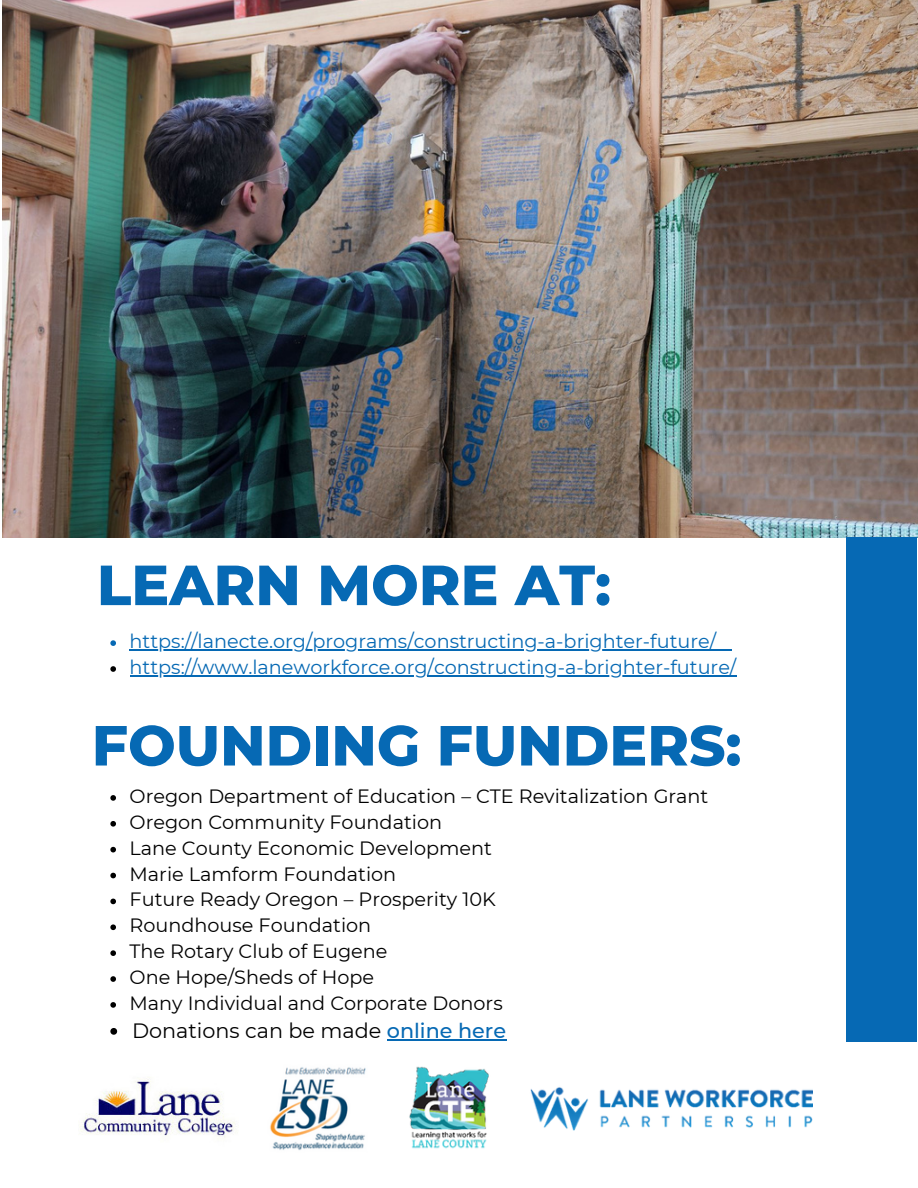
<style>
.page{position:relative;width:918px;height:1188px;background:#fff}
.page>*{position:absolute;margin:0;border:0;box-sizing:border-box;transform-origin:0 0}
.t1{font:800 56.4px "Montserrat";color:#0669b4}
.t2{font:20.7px "Montserrat";color:#000}
.t3{font:19.2px/25.8px "Montserrat";color:#000}
.t4{font:19.2px/25.8px "Montserrat";color:#0669b4}
.s1{font-weight:500;color:#0669b4}
</style>
<div class="page">
<img style="left:2px;top:0;width:916px;height:538px">
<div style="left:846px;top:538px;width:71px;height:504px;background:#0669b4"></div>
<svg style="left:110px;top:640px;width:6px;height:6px"></svg>
<hr style="left:130px;top:649px;width:586px;height:1px;background:#0669b4">
<svg style="left:716px;top:649px;width:15px;height:1px"></svg>
<svg style="left:110px;top:666px;width:6px;height:6px"></svg>
<hr style="left:130px;top:675px;width:606px;height:1px;background:#0669b4">
<svg style="left:110px;top:795px;width:6px;height:6px"></svg>
<svg style="left:110px;top:821px;width:6px;height:6px"></svg>
<svg style="left:110px;top:847px;width:6px;height:5px"></svg>
<svg style="left:110px;top:873px;width:6px;height:5px"></svg>
<svg style="left:110px;top:899px;width:6px;height:5px"></svg>
<svg style="left:110px;top:924px;width:6px;height:6px"></svg>
<svg style="left:110px;top:950px;width:6px;height:6px"></svg>
<svg style="left:110px;top:976px;width:6px;height:6px"></svg>
<svg style="left:110px;top:1002px;width:6px;height:6px"></svg>
<svg style="left:110px;top:1028px;width:7px;height:7px"></svg>
<hr style="left:387px;top:1039px;width:119px;height:1px;background:#0669b4">
<img style="left:270px;top:1066px;width:542px;height:84px">
<img style="left:80px;top:1077px;width:155px;height:61px">
<h1 class="t1" style="left:97px;top:551px;width:516px">LEARN MORE AT:</h1>
<p class="t4" style="left:130px;top:628px;width:608px">https://lanecte.org/programs/constructing-a-brighter-future/ https://www.laneworkforce.org/constructing-a-brighter-future/</p>
<h1 class="t1" style="left:92px;top:711px;width:651px">FOUNDING FUNDERS:</h1>
<p class="t3" style="left:130px;top:783px;width:580px">Oregon Department of Education – CTE Revitalization Grant<br>Oregon Community Foundation<br>Lane County Economic Development<br>Marie Lamform Foundation<br>Future Ready Oregon – Prosperity 10K<br>Roundhouse Foundation<br>The Rotary Club of Eugene<br>One Hope/Sheds of Hope<br>Many Individual and Corporate Donors</p>
<p class="t2" style="left:132px;top:1018px;width:376px">Donations can be made <span class="s1">online here</span></p>
</div>
